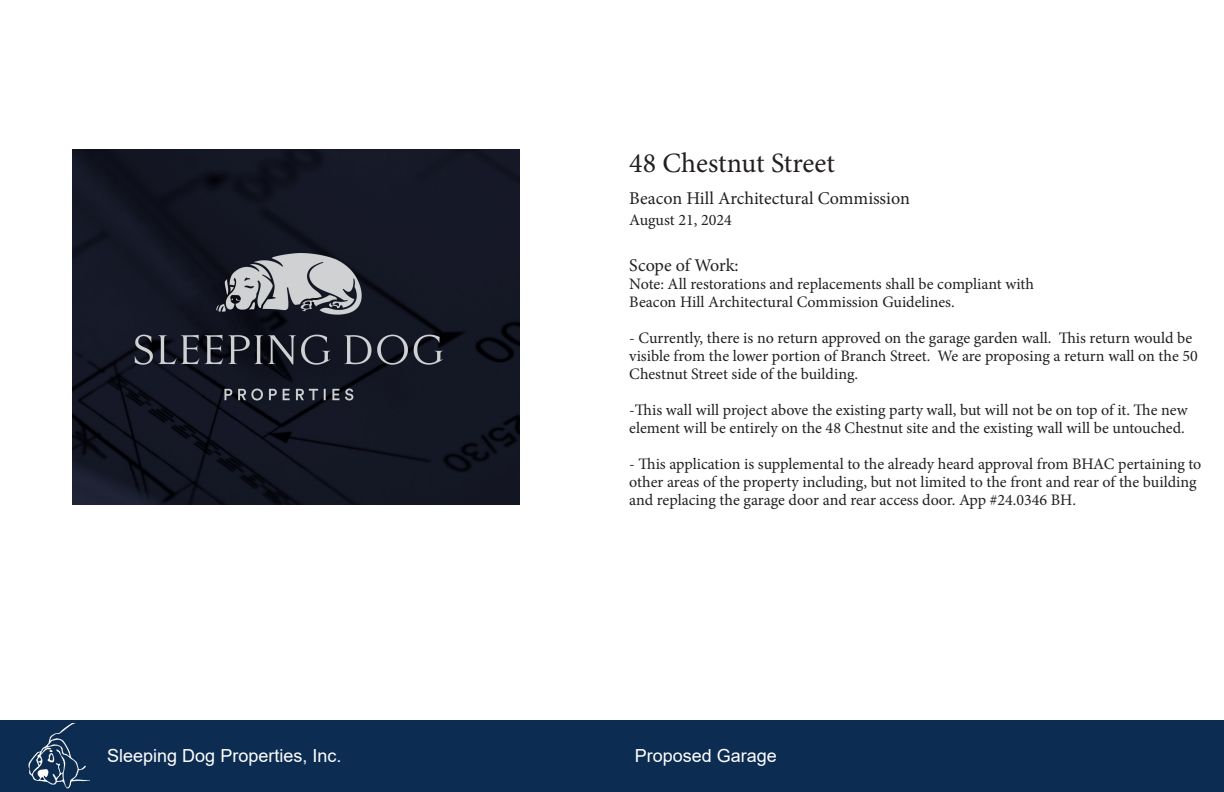
<style>
.page{position:relative;width:1224px;height:792px;background:#fff}
.page>*{position:absolute;margin:0;border:0;box-sizing:border-box;transform-origin:0 0}
.t1{font:28px "Minion Pro";color:#231f20}
.t2{font:19px "Arial Narrow";color:#000}
.t3{font:18px "Minion Pro";color:#231f20}
.t4{font:18px "Arial";color:#fff}
.t5{font:16px/18px "Minion Pro";color:#231f20}
</style>
<div class="page">
<div style="left:0;top:720px;width:1224px;height:72px;background:#0c2c52"></div>
<img style="left:28px;top:724px;width:62px;height:65px">
<img style="left:72px;top:150px;width:448px;height:355px">
<p class="t4" style="left:107px;top:743px;width:236px">Sleeping Dog Properties, Inc.</p>
<p class="t1" style="left:629px;top:144px;width:207px">48 Chestnut Street</p>
<p class="t3" style="left:629px;top:186px;width:282px">Beacon Hill Architectural Commission</p>
<p class="t5" style="left:629px;top:211px;width:104px">August 21, 2024</p>
<p class="t2" style="left:623px;top:215px;width:148px">12" BRICK COLUMN</p>
<p class="t3" style="left:629px;top:253px;width:111px">Scope of Work:</p>
<p class="t5" style="left:629px;top:275px;width:406px">Note: All restorations and replacements shall be compliant with</p>
<p class="t5" style="left:629px;top:293px;width:327px">Beacon Hill Architectural Commission Guidelines.</p>
<p class="t5" style="left:629px;top:329px;width:570px">- Currently, there is no return approved on the garage garden wall. This return would be visible from the lower portion of Branch Street. We are proposing a return wall on the 50<br>Chestnut Street side of the building.</p>
<p class="t5" style="left:629px;top:401px;width:560px">-This wall will project above the existing party wall, but will not be on top of it. The new element will be entirely on the 48 Chestnut site and the existing wall will be untouched.</p>
<p class="t5" style="left:629px;top:455px;width:574px">- This application is supplemental to the already heard approval from BHAC pertaining to other areas of the property including, but not limited to the front and rear of the building and replacing the garage door and rear access door. App #24.0346 BH.</p>
<p class="t4" style="left:635px;top:743px;width:144px">Proposed Garage</p>
</div>
